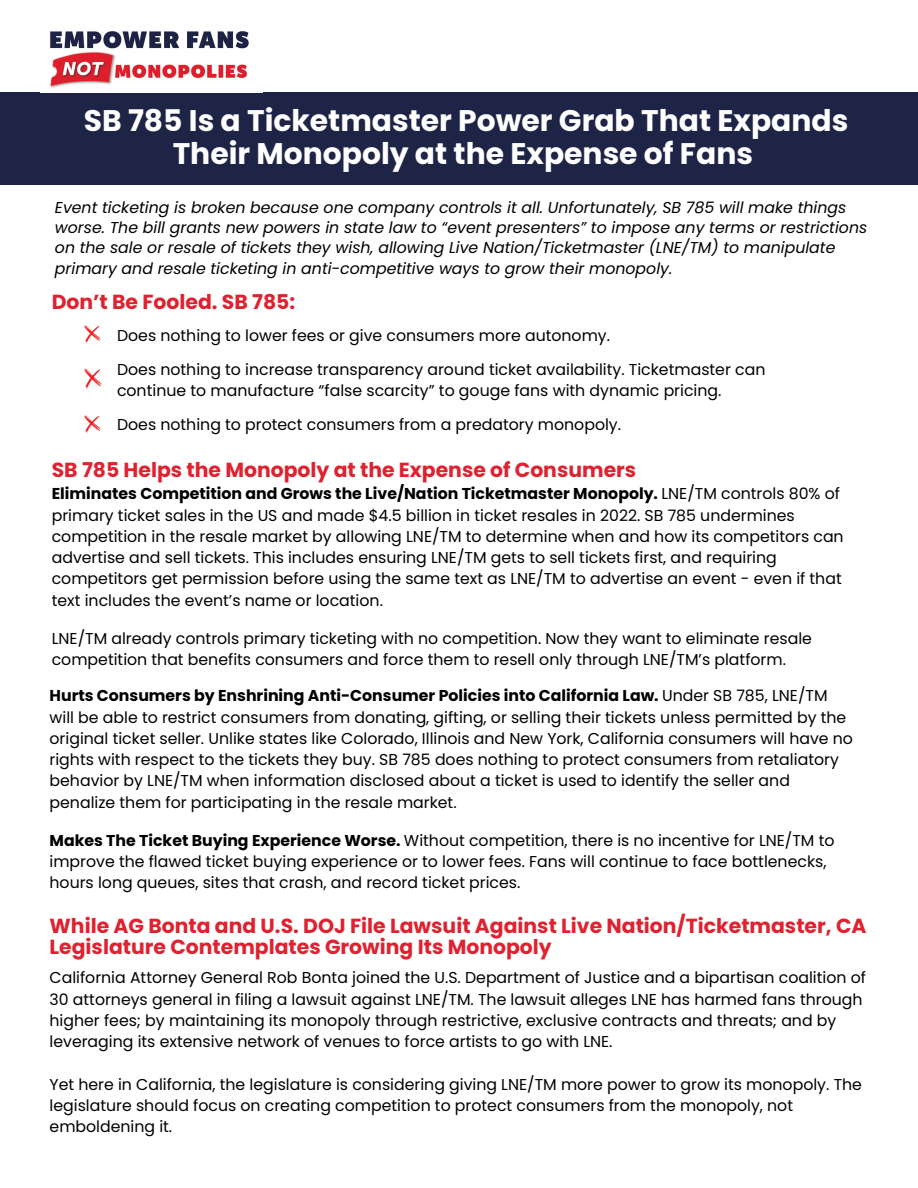
<style>
.page{position:relative;width:918px;height:1188px;background:#fff}
.page>*{position:absolute;margin:0;border:0;box-sizing:border-box;transform-origin:0 0}
.t1{font:700 29.85px/32.7px "Poppins";color:#fefefe;text-align:center}
.t2{font:700 20.4px/21.3px "Poppins";color:#de2230}
.t3{font:15.75px/21.3px "Poppins";color:#000}
.t4{font:italic 15.75px/20.2px "Poppins";color:#000}
.s1{font-weight:700}
</style>
<div class="page">
<div style="left:0;top:92px;width:918px;height:92px;background:#1e2446"></div>
<img style="left:50px;top:31px;width:199px;height:57px">
<img style="left:83px;top:325px;width:17px;height:19px">
<img style="left:83px;top:368px;width:19px;height:21px">
<img style="left:83px;top:415px;width:17px;height:18px">
<h2 class="t1" style="left:84px;top:104px;width:766px">SB 785 Is a Ticketmaster Power Grab That Expands<br>Their Monopoly at the Expense of Fans</h2>
<p class="t4" style="left:55px;top:197px;width:814px">Event ticketing is broken because one company controls it all. Unfortunately, SB 785 will make things worse. The bill grants new powers in state law to “event presenters” to impose any terms or restrictions on the sale or resale of tickets they wish, allowing Live Nation/Ticketmaster (LNE/TM) to manipulate primary and resale ticketing in anti-competitive ways to grow their monopoly.</p>
<p class="t2" style="left:52px;top:291px;width:245px">Don’t Be Fooled. SB 785:</p>
<p class="t3" style="left:117px;top:325px;width:495px">Does nothing to lower fees or give consumers more autonomy.</p>
<p class="t3" style="left:117px;top:359px;width:650px">Does nothing to increase transparency around ticket availability. Ticketmaster can</p>
<p class="t3" style="left:117px;top:380px;width:606px">continue to manufacture “false scarcity” to gouge fans with dynamic pricing.</p>
<p class="t3" style="left:117px;top:414px;width:506px">Does nothing to protect consumers from a predatory monopoly.</p>
<p class="t2" style="left:52px;top:460px;width:586px">SB 785 Helps the Monopoly at the Expense of Consumers</p>
<h2 class="t3" style="left:52px;top:483px;width:793px"><span class="s1">Eliminates Competition and Grows the Live/Nation Ticketmaster Monopoly.</span> LNE/TM controls 80% of primary ticket sales in the US and made $4.5 billion in ticket resales in 2022. SB 785 undermines competition in the resale market by allowing LNE/TM to determine when and how its competitors can advertise and sell tickets. This includes ensuring LNE/TM gets to sell tickets first, and requiring competitors get permission before using the same text as LNE/TM to advertise an event - even if that text includes the event’s name or location.</h2>
<p class="t3" style="left:52px;top:628px;width:762px">LNE/TM already controls primary ticketing with no competition. Now they want to eliminate resale competition that benefits consumers and force them to resell only through LNE/TM’s platform.</p>
<p class="t3" style="left:50px;top:685px;width:805px"><span class="s1">Hurts Consumers by Enshrining Anti-Consumer Policies into California Law.</span> Under SB 785, LNE/TM will be able to restrict consumers from donating, gifting, or selling their tickets unless permitted by the original ticket seller. Unlike states like Colorado, Illinois and New York, California consumers will have no rights with respect to the tickets they buy. SB 785 does nothing to protect consumers from retaliatory behavior by LNE/TM when information disclosed about a ticket is used to identify the seller and penalize them for participating in the resale market.</p>
<p class="t3" style="left:50px;top:830px;width:786px"><span class="s1">Makes The Ticket Buying Experience Worse.</span> Without competition, there is no incentive for LNE/TM to improve the flawed ticket buying experience or to lower fees. Fans will continue to face bottlenecks, hours long queues, sites that crash, and record ticket prices.</p>
<h2 class="t2" style="left:50px;top:915px;width:818px">While AG Bonta and U.S. DOJ File Lawsuit Against Live Nation/Ticketmaster, CA<br>Legislature Contemplates Growing Its Monopoly</h2>
<p class="t3" style="left:50px;top:967px;width:818px">California Attorney General Rob Bonta joined the U.S. Department of Justice and a bipartisan coalition of 30 attorneys general in filing a lawsuit against LNE/TM. The lawsuit alleges LNE has harmed fans through higher fees; by maintaining its monopoly through restrictive, exclusive contracts and threats; and by leveraging its extensive network of venues to force artists to go with LNE.</p>
<p class="t3" style="left:50px;top:1073px;width:814px">Yet here in California, the legislature is considering giving LNE/TM more power to grow its monopoly. The legislature should focus on creating competition to protect consumers from the monopoly, not emboldening it.</p>
</div>
